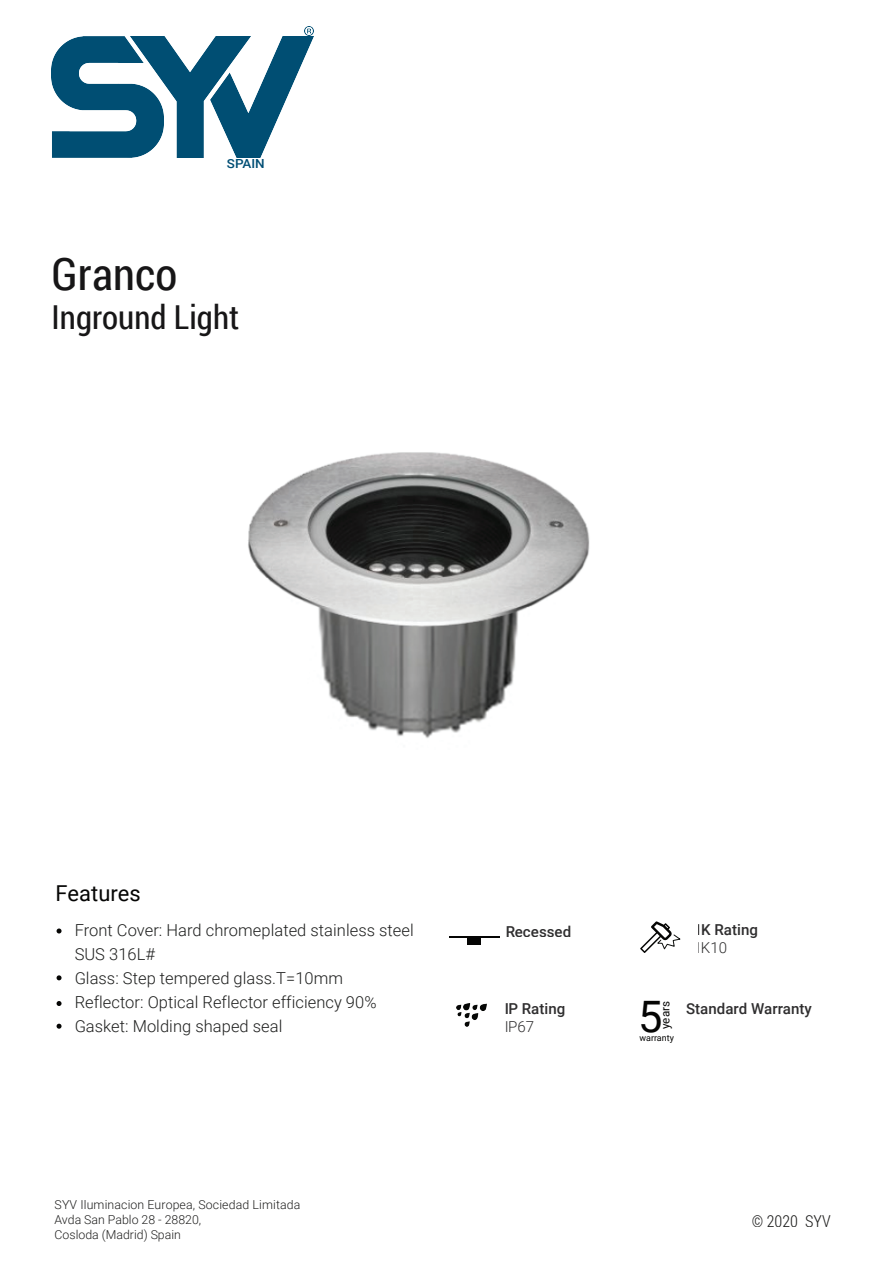
<style>
.page{position:relative;width:893px;height:1263px;background:#fff}
.page>*{position:absolute;margin:0;border:0;box-sizing:border-box;transform-origin:0 0}
.t1{font:45px "Roboto Condensed";letter-spacing:.005em;color:#171617}
.t2{font:43.35px "Roboto";color:#050504}
.t3{font:33px "Roboto Condensed";letter-spacing:.005em;color:#171617}
.t4{font:21.9px "Roboto";letter-spacing:.005em;color:#050504}
.t5{font:300 16.5px/24px "Roboto";letter-spacing:.005em;color:#040504}
.t6{font:300 16.5px "Roboto Condensed";letter-spacing:.005em;color:#050504}
.t7{font:500 15.15px "Roboto";letter-spacing:.005em;color:#171617}
.t8{font:300 15.15px "Roboto";letter-spacing:.005em;color:#171617}
.t9{font:500 12.6px "Roboto";color:#004e74;scale:1.07 1}
.t10{font:300 12.3px/14.9px "Roboto";color:#050504}
.t11{font:11.7px "Roboto";letter-spacing:.005em;color:#050504}
.t12{font:8.85px "Roboto";letter-spacing:.005em;color:#050504}
</style>
<div class="page">
<svg style="left:57px;top:928px;width:5px;height:5px"></svg>
<img style="left:456px;top:1003px;width:30px;height:23px">
<hr style="left:449px;top:936px;width:50px;height:2px;background:#050504">
<div style="left:467px;top:937px;width:14px;height:8px;background:#050504"></div>
<img style="left:250px;top:37px;width:63px;height:120px">
<img style="left:163px;top:37px;width:87px;height:120px">
<img style="left:52px;top:37px;width:111px;height:120px">
<svg style="left:305px;top:27px;width:8px;height:8px"></svg>
<svg style="left:57px;top:1001px;width:5px;height:5px"></svg>
<svg style="left:57px;top:1024px;width:5px;height:5px"></svg>
<svg style="left:57px;top:975px;width:5px;height:5px"></svg>
<img style="left:248px;top:452px;width:342px;height:286px">
<svg style="left:640px;top:921px;width:41px;height:32px"></svg>
<p class="t9" style="left:227px;top:155px;width:37px">SPAIN</p>
<h1 class="t1" style="left:52px;top:242px;width:127px">Granco</h1>
<h3 class="t3" style="left:52px;top:295px;width:189px">Inground Light</h3>
<h3 class="t4" style="left:56px;top:878px;width:87px">Features</h3>
<p class="t5" style="left:75px;top:918px;width:341px">Front Cover: Hard chromeplated stainless steel SUS 316L#<br>Glass: Step tempered glass.T=10mm Reflector: Optical Reflector efficiency 90% Gasket: Molding shaped seal</p>
<p class="t10" style="left:55px;top:1197px;width:247px">SYV Iluminacion Europea, Sociedad Limitada<br>Avda San Pablo 28 - 28820,<br>Cosloda (Madrid) Spain</p>
<p class="t7" style="left:505px;top:921px;width:67px">Recessed</p>
<p class="t7" style="left:697px;top:919px;width:63px">IK Rating</p>
<p class="t8" style="left:697px;top:937px;width:32px">IK10</p>
<h2 class="t2" style="left:638px;top:986px;width:26px">5</h2>
<p class="t11" style="left:657px;top:1029px;width:29px;rotate:-90deg">years</p>
<p class="t12" style="left:639px;top:1032px;width:36px">warranty</p>
<p class="t7" style="left:504px;top:998px;width:63px">IP Rating</p>
<p class="t7" style="left:686px;top:998px;width:127px">Standard Warranty</p>
<p class="t8" style="left:504px;top:1016px;width:32px">IP67</p>
<p class="t6" style="left:752px;top:1209px;width:81px">© 2020 SYV</p>
</div>
